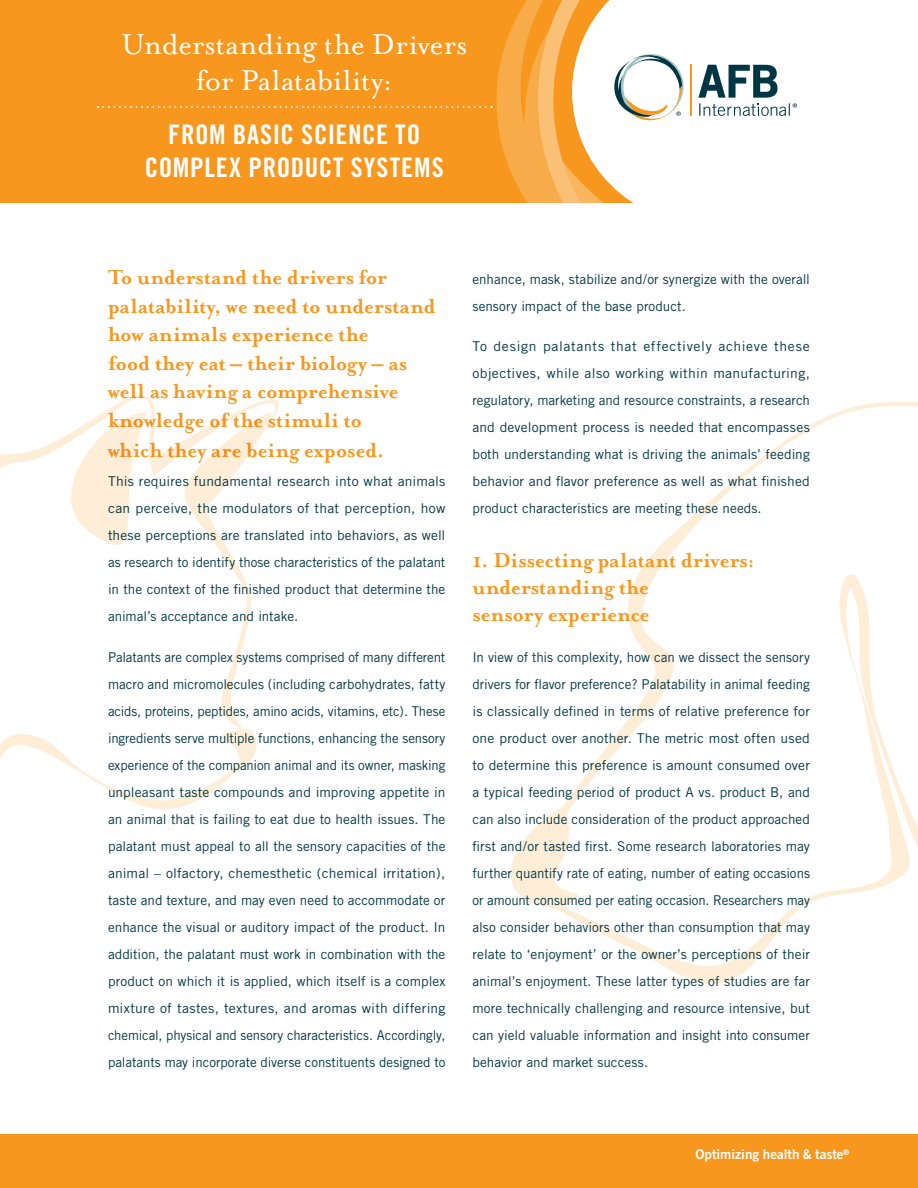
<style>
.page{position:relative;width:918px;height:1188px;background:#fff}
.page>*{position:absolute;margin:0;border:0;box-sizing:border-box;transform-origin:0 0}
.t1{font:33px/36px "Mrs Eaves Roman";color:#fff;text-align:center}
.t2{font:27px/33px "Trade Gothic Bold Cond Twenty";letter-spacing:.03em;color:#fff;text-align:center}
.Large_Paragraph_Intr{font:700 23.25px/28.8px "Mrs Eaves";color:#f7971d}
.BodyCopy{font:13.5px/27px "Trade Gothic";color:#003644;text-align:justify}
.t3{font:13.5px "Trade Gothic Bold Two";color:#fff}
</style>
<div class="page">
<div style="left:0;top:1135px;width:918px;height:53px;background:#f7971d"></div>
<div style="left:0;top:0;width:725px;height:202px;background:#f7971d"></div>
<svg style="left:495px;top:0;width:283px;height:203px"></svg>
<svg style="left:563px;top:95px;width:234px;height:108px;fill:#fff"></svg>
<svg style="left:510px;top:402px;width:408px;height:582px"></svg>
<svg style="left:0;top:395px;width:279px;height:415px"></svg>
<svg style="left:98px;top:106px;width:394px;height:2px"></svg>
<p class="t1" style="left:121px;top:27px;width:347px">Understanding the Drivers for Palatability:</p>
<p class="t2" style="left:145px;top:117px;width:300px">FROM BASIC SCIENCE TO<br>COMPLEX PRODUCT SYSTEMS</p>
<p class="Large_Paragraph_Intr" style="left:108px;top:263px;width:329px">To understand the drivers for palatability, we need to understand how animals experience the<br>food they eat – their biology – as well as having a comprehensive knowledge of the stimuli to<br>which they are being exposed.</p>
<p class="BodyCopy" style="left:108px;top:468px;width:339px">This requires fundamental research into what animals can perceive, the modulators of that perception, how these perceptions are translated into behaviors, as well as research to identify those characteristics of the palatant in the context of the finished product that determine the animal’s acceptance and intake.</p>
<p class="BodyCopy" style="left:108px;top:643px;width:339px">Palatants are complex systems comprised of many different macro and micromolecules (including carbohydrates, fatty acids, proteins, peptides, amino acids, vitamins, etc). These ingredients serve multiple functions, enhancing the sensory experience of the companion animal and its owner, masking unpleasant taste compounds and improving appetite in an animal that is failing to eat due to health issues. The palatant must appeal to all the sensory capacities of the animal – olfactory, chemesthetic (chemical irritation), taste and texture, and may even need to accommodate or enhance the visual or auditory impact of the product. In addition, the palatant must work in combination with the product on which it is applied, which itself is a complex mixture of tastes, textures, and aromas with differing chemical, physical and sensory characteristics. Accordingly, palatants may incorporate diverse constituents designed to</p>
<p class="BodyCopy" style="left:472px;top:265px;width:339px">enhance, mask, stabilize and/or synergize with the overall sensory impact of the base product.</p>
<p class="BodyCopy" style="left:472px;top:333px;width:339px">To design palatants that effectively achieve these objectives, while also working within manufacturing, regulatory, marketing and resource constraints, a research and development process is needed that encompasses both understanding what is driving the animals’ feeding behavior and flavor preference as well as what finished product characteristics are meeting these needs.</p>
<p class="Large_Paragraph_Intr" style="left:472px;top:547px;width:283px;line-height:27px">1. Dissecting palatant drivers: understanding the<br>sensory experience</p>
<p class="BodyCopy" style="left:472px;top:643px;width:339px">In view of this complexity, how can we dissect the sensory drivers for flavor preference? Palatability in animal feeding is classically defined in terms of relative preference for one product over another. The metric most often used to determine this preference is amount consumed over a typical feeding period of product A vs. product B, and can also include consideration of the product approached first and/or tasted first. Some research laboratories may further quantify rate of eating, number of eating occasions or amount consumed per eating occasion. Researchers may also consider behaviors other than consumption that may relate to ‘enjoyment’ or the owner’s perceptions of their animal’s enjoyment. These latter types of studies are far more technically challenging and resource intensive, but can yield valuable information and insight into consumer behavior and market success.</p>
<p class="t3" style="left:696px;top:1146px;width:155px">Optimizing health &amp; taste<sup>®</sup></p>
</div>
